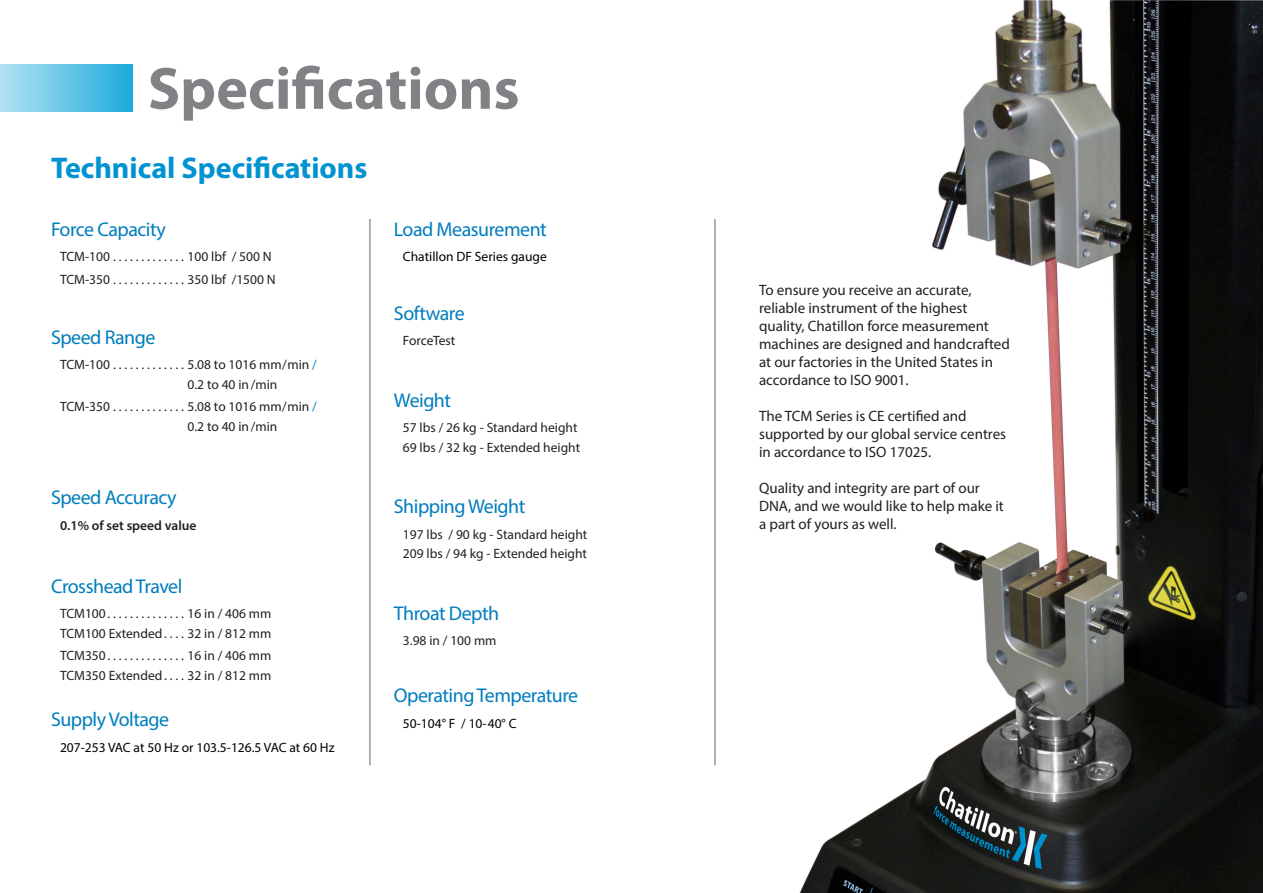
<style>
.page{position:relative;width:1263px;height:893px;background:#fff}
.page>*{position:absolute;margin:0;border:0;box-sizing:border-box;transform-origin:0 0}
.t1{font:700 60px "Myriad Pro";color:#808285}
.t2{font:700 30px "Myriad Pro";color:#0093d0}
.Body_Copy{font:19.95px "Myriad Pro";letter-spacing:-.025em;color:#007dbe}
.t3{font:15px/18px "Myriad Pro";color:#231f20}
.Specifications{font:13.5px/19.5px "Myriad Pro";color:#231f20}
.Specifications-2{font:13.5px "Myriad Pro";color:#000}
.Specifications-3{font:600 13.5px "Myriad Pro";color:#231f20}
.s1{color:#007dbe}
</style>
<div class="page">
<img style="left:799px;top:0;width:464px;height:893px">
<hr style="left:370px;top:219px;width:1px;height:546px;background:#64656a">
<hr style="left:715px;top:219px;width:1px;height:546px;background:#64656a">
<div style="left:0;top:64px;width:133px;height:47px;background:linear-gradient(to right,#b4e3f3,#1caadc)"></div>
<p class="t1" style="left:148px;top:49px;width:373px">Specifications</p>
<p class="t2" style="left:51px;top:148px;width:318px">Technical Specifications</p>
<p class="Body_Copy" style="left:51px;top:217px;width:116px">Force Capacity</p>
<p class="Specifications" style="left:60px;top:247px;width:55px">TCM-100..............</p>
<p class="Specifications" style="left:188px;top:247px;width:86px">100 lbf / 500 N</p>
<p class="Specifications" style="left:60px;top:269px;width:55px">TCM-350..............</p>
<p class="Specifications" style="left:188px;top:269px;width:90px">350 lbf /1500 N</p>
<p class="Body_Copy" style="left:51px;top:325px;width:106px">Speed Range</p>
<p class="Specifications" style="left:60px;top:355px;width:55px">TCM-100..............</p>
<p class="Specifications" style="left:188px;top:355px;width:131px">5.08 to 1016 mm/min <span class="s1">/<br></span>0.2 to 40 in/min</p>
<p class="Specifications" style="left:60px;top:397px;width:55px">TCM-350..............</p>
<p class="Specifications" style="left:188px;top:397px;width:131px">5.08 to 1016 mm/min <span class="s1">/<br></span>0.2 to 40 in/min</p>
<p class="Body_Copy" style="left:51px;top:485px;width:127px">Speed Accuracy</p>
<p class="Specifications-3" style="left:60px;top:516px;width:138px">0.1% of set speed value</p>
<p class="Body_Copy" style="left:51px;top:574px;width:133px">Crosshead Travel</p>
<p class="Specifications" style="left:60px;top:604px;width:50px">TCM100...............</p>
<p class="Specifications" style="left:188px;top:604px;width:85px">16 in / 406 mm</p>
<p class="Specifications" style="left:60px;top:623px;width:106px">TCM100 Extended.....</p>
<p class="Specifications" style="left:188px;top:623px;width:85px">32 in / 812 mm</p>
<p class="Specifications" style="left:60px;top:646px;width:50px">TCM350...............</p>
<p class="Specifications" style="left:188px;top:646px;width:85px">16 in / 406 mm</p>
<p class="Specifications" style="left:60px;top:665px;width:106px">TCM350 Extended.....</p>
<p class="Specifications" style="left:188px;top:665px;width:85px">32 in / 812 mm</p>
<p class="Body_Copy" style="left:51px;top:707px;width:120px">Supply Voltage</p>
<p class="Specifications-2" style="left:60px;top:739px;width:276px">207-253 VAC at 50 Hz or 103.5-126.5 VAC at 60 Hz</p>
<p class="Body_Copy" style="left:394px;top:217px;width:154px">Load Measurement</p>
<p class="Specifications-2" style="left:403px;top:248px;width:145px">Chatillon DF Series gauge</p>
<p class="Body_Copy" style="left:394px;top:301px;width:72px">Software</p>
<p class="Specifications" style="left:403px;top:331px;width:54px">ForceTest</p>
<p class="Body_Copy" style="left:394px;top:388px;width:59px">Weight</p>
<p class="Specifications" style="left:403px;top:418px;width:179px">57 lbs / 26 kg - Standard height<br>69 lbs / 32 kg - Extended height</p>
<p class="Body_Copy" style="left:394px;top:494px;width:133px">Shipping Weight</p>
<p class="Specifications" style="left:403px;top:524px;width:186px">197 lbs / 90 kg - Standard height<br>209 lbs / 94 kg - Extended height</p>
<p class="Body_Copy" style="left:394px;top:601px;width:107px">Throat Depth</p>
<p class="Specifications" style="left:403px;top:631px;width:95px">3.98 in / 100 mm</p>
<p class="Body_Copy" style="left:394px;top:683px;width:186px">Operating Temperature</p>
<p class="Specifications-2" style="left:403px;top:715px;width:115px">50-104° F / 10-40° C</p>
<p class="t3" style="left:759px;top:281px;width:252px">To ensure you receive an accurate, reliable instrument of the highest quality, Chatillon force measurement machines are designed and handcrafted at our factories in the United States in accordance to ISO 9001.</p>
<p class="t3" style="left:759px;top:407px;width:249px">The TCM Series is CE certified and supported by our global service centres in accordance to ISO 17025.</p>
<p class="t3" style="left:759px;top:479px;width:246px">Quality and integrity are part of our<br>DNA, and we would like to help make it a part of yours as well.</p>
</div>
